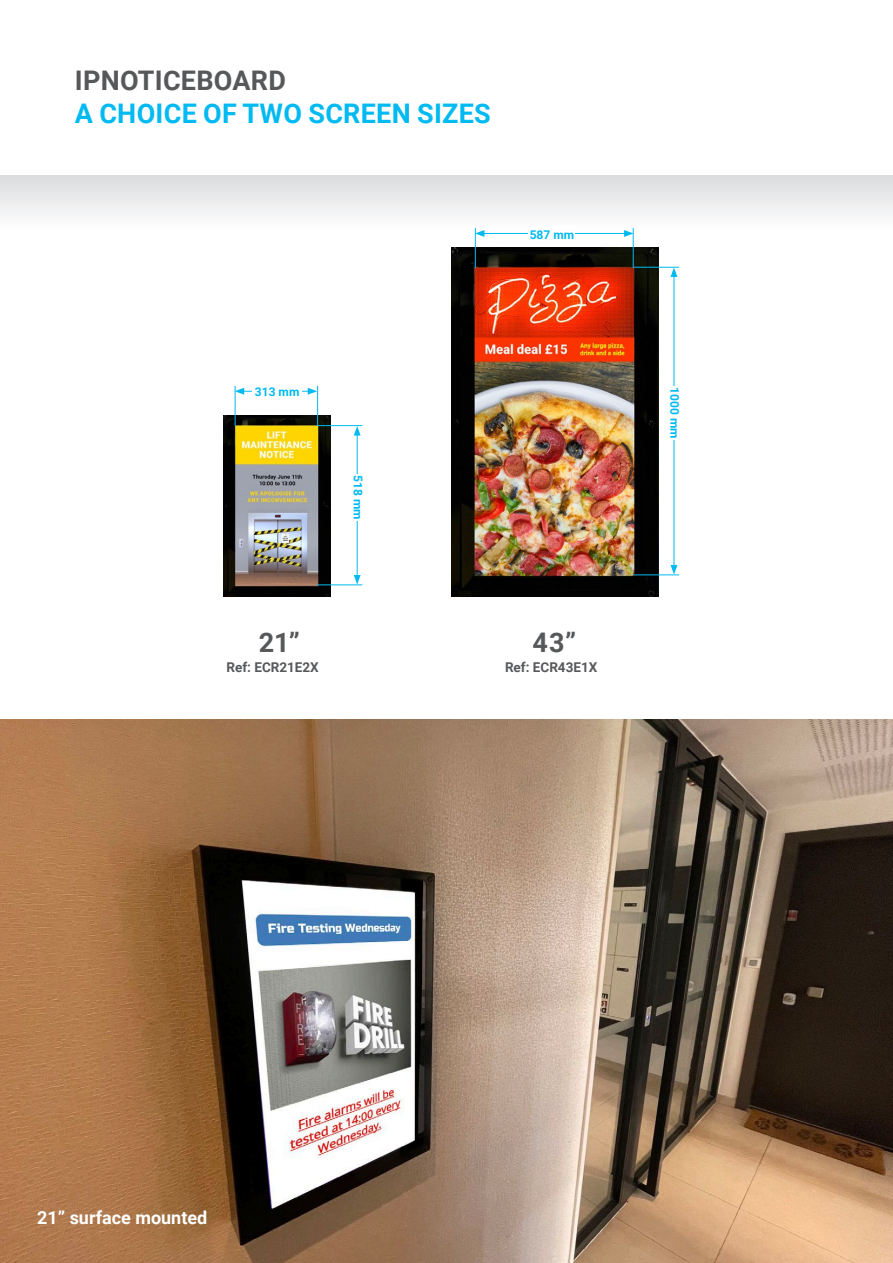
<style>
.page{position:relative;width:893px;height:1263px;background:#fff}
.page>*{position:absolute;margin:0;border:0;box-sizing:border-box;transform-origin:0 0}
.t1{font:700 27px/32.4px "Roboto";letter-spacing:.01em;color:#00baf1}
.t2{font:700 27px "Roboto";color:#57585a}
.t3{font:700 18px "Roboto";color:#fff}
.t4{font:700 13.5px "Roboto";color:#57585a}
.t5{font:700 12px "Roboto";color:#00baf1}
.s1{color:#57585a}
</style>
<div class="page">
<div style="left:0;top:175px;width:893px;height:53px;background:linear-gradient(to bottom,#dadbde,#fefefe)"></div>
<img style="left:452px;top:247px;width:207px;height:349px">
<img style="left:223px;top:416px;width:107px;height:180px">
<img style="left:0;top:719px;width:893px;height:544px">
<hr style="left:634px;top:267px;width:45px;height:1px;background:#00baf1">
<hr style="left:317px;top:425px;width:45px;height:1px;background:#00baf1">
<hr style="left:475px;top:228px;width:1px;height:40px;background:#00baf1">
<hr style="left:235px;top:386px;width:1px;height:40px;background:#00baf1">
<hr style="left:633px;top:228px;width:1px;height:40px;background:#00baf1">
<hr style="left:317px;top:386px;width:1px;height:40px;background:#00baf1">
<hr style="left:634px;top:574px;width:45px;height:1px;background:#00baf1">
<hr style="left:317px;top:584px;width:45px;height:1px;background:#00baf1">
<hr style="left:482px;top:233px;width:144px;height:1px;background:#00baf1">
<svg style="left:475px;top:230px;width:9px;height:7px"></svg>
<svg style="left:624px;top:230px;width:10px;height:7px"></svg>
<hr style="left:242px;top:391px;width:68px;height:1px;background:#00baf1">
<svg style="left:235px;top:388px;width:9px;height:7px"></svg>
<svg style="left:308px;top:388px;width:9px;height:7px"></svg>
<hr style="left:674px;top:275px;width:1px;height:292px;background:#00baf1">
<svg style="left:670px;top:267px;width:7px;height:10px"></svg>
<svg style="left:670px;top:565px;width:7px;height:9px"></svg>
<hr style="left:357px;top:433px;width:1px;height:144px;background:#00baf1">
<svg style="left:354px;top:426px;width:7px;height:10px"></svg>
<svg style="left:354px;top:575px;width:7px;height:9px"></svg>
<div style="left:666px;top:386px;width:18px;height:54px;background:#fff"></div>
<div style="left:349px;top:474px;width:18px;height:46px;background:#fff"></div>
<div style="left:529px;top:225px;width:46px;height:18px;background:#fff"></div>
<div style="left:252px;top:382px;width:50px;height:18px;background:#fff"></div>
<p class="t1" style="left:75px;top:64px;width:417px"><span class="s1">IPNOTICEBOARD<br></span>A CHOICE OF TWO SCREEN SIZES</p>
<p class="t5" style="left:530px;top:226px;width:46px">587 mm</p>
<p class="t5" style="left:255px;top:383px;width:46px">313 mm</p>
<p class="t5" style="left:366px;top:475px;width:46px;rotate:90deg">518 mm</p>
<p class="t2" style="left:259px;top:623px;width:43px">21”</p>
<p class="t2" style="left:532px;top:623px;width:45px">43”</p>
<p class="t4" style="left:226px;top:658px;width:94px">Ref: ECR21E2X</p>
<p class="t4" style="left:505px;top:658px;width:94px">Ref: ECR43E1X</p>
<p class="t5" style="left:683px;top:387px;width:53px;rotate:90deg">1000 mm</p>
<p class="t3" style="left:37px;top:1205px;width:172px">21” surface mounted</p>
</div>
